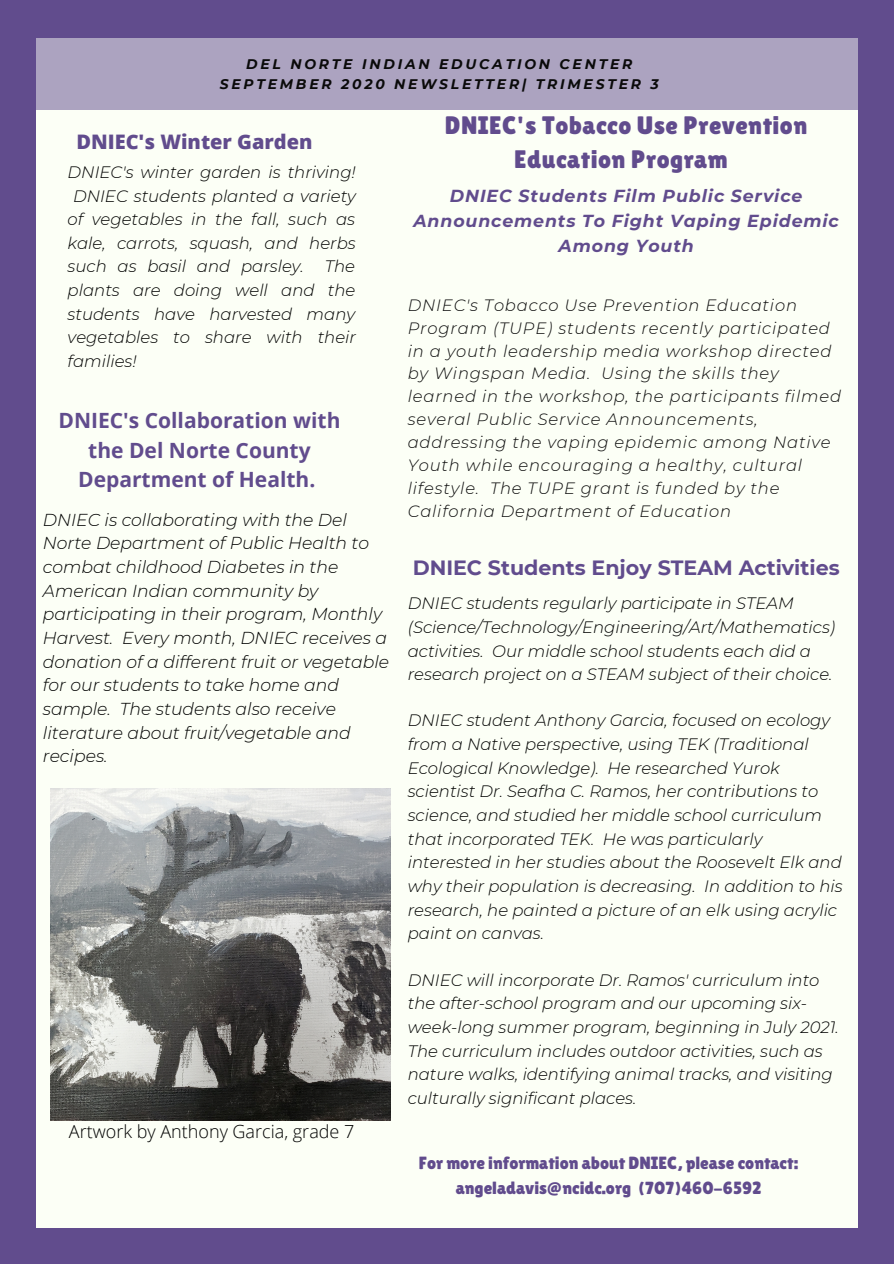
<style>
.page{position:relative;width:894px;height:1264px;background:#fff}
.page>*{position:absolute;margin:0;border:0;box-sizing:border-box;transform-origin:0 0}
.t1{font:25.35px/33.8px "Lilita One";letter-spacing:.02em;color:#614c8d;text-align:center}
.t2{font:700 21px/29.2px "Open Sans";color:#614c8d;text-align:center}
.t3{font:700 20.55px "Montserrat";color:#614c8d}
.t4{font:800 19.95px "Open Sans";color:#614c8d}
.t5{font:300 18px "Open Sans";color:#000}
.t6{font:17.55px/24.6px "Lilita One";color:#614c8d;text-align:center}
.t7{font:italic 700 17.4px/25px "Montserrat";letter-spacing:.05em;color:#614c8d;text-align:center}
.t8{font:italic 300 17.25px/23.7px "Montserrat";color:#000}
.t9{font:italic 300 16.5px/23.7px "Montserrat";color:#000}
.t10{font:italic 300 16.35px/22.8px "Montserrat";letter-spacing:.05em;color:#0a0a0a}
.t11{font:italic 700 13.95px "Montserrat";letter-spacing:.2em;color:#0a0a0a}
</style>
<div class="page">
<div style="left:0;top:0;width:893px;height:1263px;background:#614c8d"></div>
<div style="left:37px;top:38px;width:820px;height:1189px;background:#fcfff6"></div>
<div style="left:26px;top:38px;width:831px;height:72px;background:#aca3c0"></div>
<img style="left:50px;top:788px;width:340px;height:332px">
<p class="t11" style="left:246px;top:56px;width:387px">DEL NORTE INDIAN EDUCATION CENTER</p>
<p class="t11" style="left:220px;top:75px;width:440px">SEPTEMBER 2020 NEWSLETTER| TRIMESTER 3</p>
<p class="t1" style="left:445px;top:108px;width:364px">DNIEC's Tobacco Use Prevention<br>Education Program</p>
<p class="t7" style="left:413px;top:183px;width:427px">DNIEC Students Film Public Service<br>Announcements To Fight Vaping Epidemic<br>Among Youth</p>
<p class="t4" style="left:76px;top:127px;width:237px">DNIEC's Winter Garden</p>
<p class="t9" style="left:68px;top:160px;width:289px">DNIEC's winter garden is thriving!</p>
<p class="t9" style="left:73px;top:184px;width:284px">DNIEC students planted a variety</p>
<p class="t9" style="left:68px;top:207px;width:289px">of vegetables in the fall, such as</p>
<p class="t9" style="left:68px;top:231px;width:289px">kale, carrots, squash, and herbs</p>
<p class="t9" style="left:68px;top:255px;width:238px">such as basil and parsley.</p>
<p class="t9" style="left:68px;top:255px;width:290px;text-align:justify;text-indent:257px">The plants are doing well and the students have harvested many vegetables to share with their families!</p>
<p class="t10" style="left:407px;top:294px;width:434px">DNIEC's Tobacco Use Prevention Education Program (TUPE) students recently participated in a youth leadership media workshop directed by Wingspan Media. Using the skills they learned in the workshop, the participants filmed several Public Service Announcements, addressing the vaping epidemic among Native Youth while encouraging a healthy, cultural lifestyle. The TUPE grant is funded by the California Department of Education</p>
<p class="t2" style="left:58px;top:405px;width:283px">DNIEC's Collaboration with the Del Norte County<br>Department of Health.</p>
<p class="t8" style="left:43px;top:507px;width:348px">DNIEC is collaborating with the Del Norte Department of Public Health to combat childhood Diabetes in the American Indian community by participating in their program, Monthly Harvest. Every month, DNIEC receives a donation of a different fruit or vegetable for our students to take home and sample. The students also receive literature about fruit/vegetable and recipes.</p>
<p class="t3" style="left:412px;top:555px;width:428px">DNIEC Students Enjoy STEAM Activities</p>
<p class="t9" style="left:407px;top:591px;width:429px">DNIEC students regularly participate in STEAM (Science/Technology/Engineering/Art/Mathematics) activities. Our middle school students each did a research project on a STEAM subject of their choice.</p>
<p class="t9" style="left:407px;top:708px;width:436px">DNIEC student Anthony Garcia, focused on ecology from a Native perspective, using TEK (Traditional Ecological Knowledge). He researched Yurok scientist Dr. Seafha C. Ramos, her contributions to science, and studied her middle school curriculum that incorporated TEK. He was particularly interested in her studies about the Roosevelt Elk and why their population is decreasing. In addition to his research, he painted a picture of an elk using acrylic paint on canvas.</p>
<p class="t9" style="left:407px;top:967px;width:432px">DNIEC will incorporate Dr. Ramos' curriculum into the after-school program and our upcoming six&shy;week-long summer program, beginning in July 2021.<br>The curriculum includes outdoor activities, such as nature walks, identifying animal tracks, and visiting culturally significant places.</p>
<p class="t5" style="left:69px;top:1118px;width:287px">Artwork by Anthony Garcia, grade 7</p>
<p class="t6" style="left:418px;top:1150px;width:381px">For more information about DNIEC, please contact: angeladavis@ncidc.org (707)460-6592</p>
</div>
